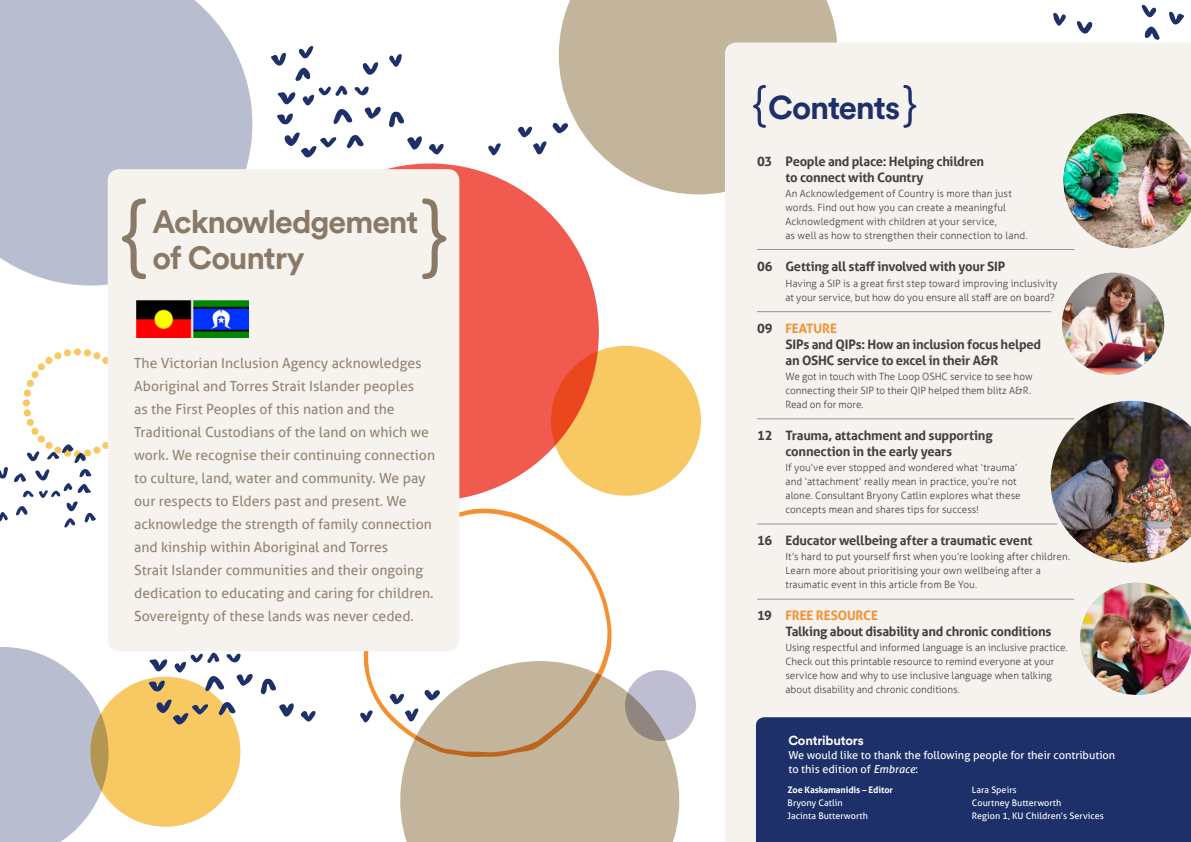
<style>
.page{position:relative;width:1191px;height:842px;background:#fff}
.page>*{position:absolute;margin:0;border:0;box-sizing:border-box;transform-origin:0 0}
.t1{font:700 32.8px "Circular Std";letter-spacing:-.035em;color:#1d306a}
.t2{font:700 32px/36px "Circular Std";letter-spacing:-.035em;color:#8a7967}
.t3{font:14px/23px "Aller";color:#958573}
.t4{font:700 13px/16px "Aller";letter-spacing:-.02em;color:#414042}
.t5{font:700 13px "Circular Std";letter-spacing:-.015em;color:#fff}
.t6{font:11px/14px "Aller";color:#fff}
.t7{font:300 10px/14px "Aller";letter-spacing:.005em;color:#414042}
.t8{font:9px/13px "Aller";letter-spacing:.005em;color:#fff}
.t9{font:700 9px "Aller";letter-spacing:-.01em;color:#fff}
.s1{color:#f49032}
.s2{font-style:italic}
</style>
<div class="page">
<svg style="left:364px;top:509px;width:247px;height:220px"></svg>
<svg style="left:0;top:467px;width:8px;height:12px"></svg>
<svg style="left:0;top:512px;width:8px;height:9px"></svg>
<svg style="left:14px;top:469px;width:82px;height:58px"></svg>
<svg style="left:389px;top:112px;width:15px;height:15px"></svg>
<svg style="left:407px;top:136px;width:15px;height:14px"></svg>
<svg style="left:347px;top:135px;width:17px;height:13px"></svg>
<svg style="left:552px;top:123px;width:7px;height:10px"></svg>
<svg style="left:518px;top:126px;width:28px;height:29px"></svg>
<svg style="left:429px;top:144px;width:15px;height:11px"></svg>
<svg style="left:389px;top:54px;width:13px;height:13px"></svg>
<svg style="left:285px;top:132px;width:51px;height:26px"></svg>
<svg style="left:488px;top:143px;width:13px;height:12px"></svg>
<svg style="left:271px;top:46px;width:110px;height:78px"></svg>
<svg style="left:387px;top:163px;width:212px;height:336px;fill:#f15b4f"></svg>
<svg style="left:0;top:647px;width:109px;height:195px"></svg>
<div style="left:0;top:0;width:252px;height:285px;background:#b8bed0"></div>
<svg style="left:23px;top:348px;width:85px;height:115px"></svg>
<div style="left:551px;top:346px;width:150px;height:150px;background:#f8c963;border-radius:50%"></div>
<svg style="left:559px;top:0;width:279px;height:194px;background:#c9bea7"></svg>
<div style="left:625px;top:670px;width:71px;height:71px;background:#bebdd1;border-radius:50%"></div>
<svg style="left:400px;top:661px;width:279px;height:181px;background:#c7baa4"></svg>
<div style="left:90px;top:677px;width:150px;height:150px;background:#f8c963;border-radius:50%"></div>
<svg style="left:261px;top:679px;width:15px;height:15px"></svg>
<svg style="left:279px;top:703px;width:15px;height:14px"></svg>
<svg style="left:219px;top:702px;width:17px;height:13px"></svg>
<svg style="left:424px;top:690px;width:16px;height:10px"></svg>
<svg style="left:390px;top:693px;width:28px;height:29px"></svg>
<svg style="left:301px;top:711px;width:14px;height:11px"></svg>
<svg style="left:156px;top:699px;width:52px;height:26px"></svg>
<svg style="left:360px;top:710px;width:13px;height:12px"></svg>
<svg style="left:143px;top:652px;width:110px;height:39px"></svg>
<div style="left:108px;top:169px;width:351px;height:482px;background:#f6f3ef;border-radius:11px"></div>
<svg style="left:122px;top:198px;width:24px;height:82px"></svg>
<svg style="left:422px;top:198px;width:25px;height:82px"></svg>
<img style="left:136px;top:300px;width:113px;height:37px">
<div style="left:725px;top:43px;width:466px;height:799px;background:#f6f3ef"></div>
<hr style="left:757px;top:249px;width:317px;height:1px;background:#939598">
<hr style="left:757px;top:311px;width:294px;height:1px;background:#939598">
<hr style="left:757px;top:419px;width:317px;height:1px;background:#939598">
<hr style="left:757px;top:524px;width:300px;height:1px;background:#939598">
<hr style="left:757px;top:599px;width:317px;height:1px;background:#939598">
<svg style="left:752px;top:85px;width:14px;height:43px"></svg>
<div style="left:756px;top:717px;width:435px;height:125px;background:#1d306a"></div>
<svg style="left:841px;top:5px;width:350px;height:356px"></svg>
<img style="left:1063px;top:113px;width:128px;height:135px">
<img style="left:1062px;top:273px;width:102px;height:102px;border-radius:51px">
<img style="left:920px;top:401px;width:271px;height:294px">
<img style="left:1050px;top:401px;width:141px;height:161px">
<h2 class="t2" style="left:153px;top:203px;width:267px">Acknowledgement of Country</h2>
<p class="t3" style="left:134px;top:352px;width:302px">The Victorian Inclusion Agency acknowledges Aboriginal and Torres Strait Islander peoples<br>as the First Peoples of this nation and the Traditional Custodians of the land on which we work. We recognise their continuing connection to culture, land, water and community. We pay our respects to Elders past and present. We acknowledge the strength of family connection and kinship within Aboriginal and Torres<br>Strait Islander communities and their ongoing dedication to educating and caring for children.<br>Sovereignty of these lands was never ceded.</p>
<h1 class="t1" style="left:768px;top:86px;width:134px">Contents</h1>
<h3 class="t4" style="left:785px;top:153px;width:200px;text-indent:-28px">03 People and place: Helping children to connect with Country</h3>
<p class="t7" style="left:785px;top:186px;width:244px">An Acknowledgement of Country is more than just words. Find out how you can create a meaningful Acknowledgment with children at your service,<br>as well as how to strengthen their connection to land.</p>
<h3 class="t4" style="left:757px;top:258px;width:250px">06 Getting all staff involved with your SIP</h3>
<p class="t7" style="left:785px;top:276px;width:274px">Having a SIP is a great first step toward improving inclusivity at your service, but how do you ensure all staff are on board?</p>
<h3 class="t4" style="left:785px;top:320px;width:257px;text-indent:-28px">09 <span class="s1">FEATURE<br></span>SIPs and QIPs: How an inclusion focus helped an OSHC service to excel in their A&amp;R</h3>
<p class="t7" style="left:785px;top:369px;width:248px">We got in touch with The Loop OSHC service to see how connecting their SIP to their QIP helped them blitz A&amp;R.<br>Read on for more.</p>
<h3 class="t4" style="left:785px;top:427px;width:209px;text-indent:-28px">12 Trauma, attachment and supporting connection in the early years</h3>
<p class="t7" style="left:785px;top:460px;width:237px">If you’ve ever stopped and wondered what ‘trauma’ and ‘attachment’ really mean in practice, you’re not alone. Consultant Bryony Catlin explores what these concepts mean and shares tips for success!</p>
<h3 class="t4" style="left:757px;top:532px;width:277px">16 Educator wellbeing after a traumatic event</h3>
<p class="t7" style="left:785px;top:550px;width:286px">It’s hard to put yourself first when you’re looking after children.<br>Learn more about prioritising your own wellbeing after a traumatic event in this article from Be You.</p>
<h3 class="t4" style="left:785px;top:608px;width:267px;text-indent:-28px">19 <span class="s1">FREE RESOURCE<br></span>Talking about disability and chronic conditions</h3>
<p class="t7" style="left:785px;top:641px;width:284px">Using respectful and informed language is an inclusive practice.<br>Check out this printable resource to remind everyone at your service how and why to use inclusive language when talking about disability and chronic conditions.</p>
<h3 class="t5" style="left:788px;top:732px;width:77px">Contributors</h3>
<p class="t6" style="left:788px;top:748px;width:328px">We would like to thank the following people for their contribution to this edition of <span class="s2">Embrace</span>:</p>
<p class="t9" style="left:787px;top:785px;width:107px">Zoe Kaskamanidis – Editor</p>
<p class="t8" style="left:787px;top:797px;width:82px">Bryony Catlin<br>Jacinta Butterworth</p>
<p class="t8" style="left:972px;top:784px;width:133px">Lara Speirs<br>Courtney Butterworth<br>Region 1, KU Children’s Services</p>
</div>
